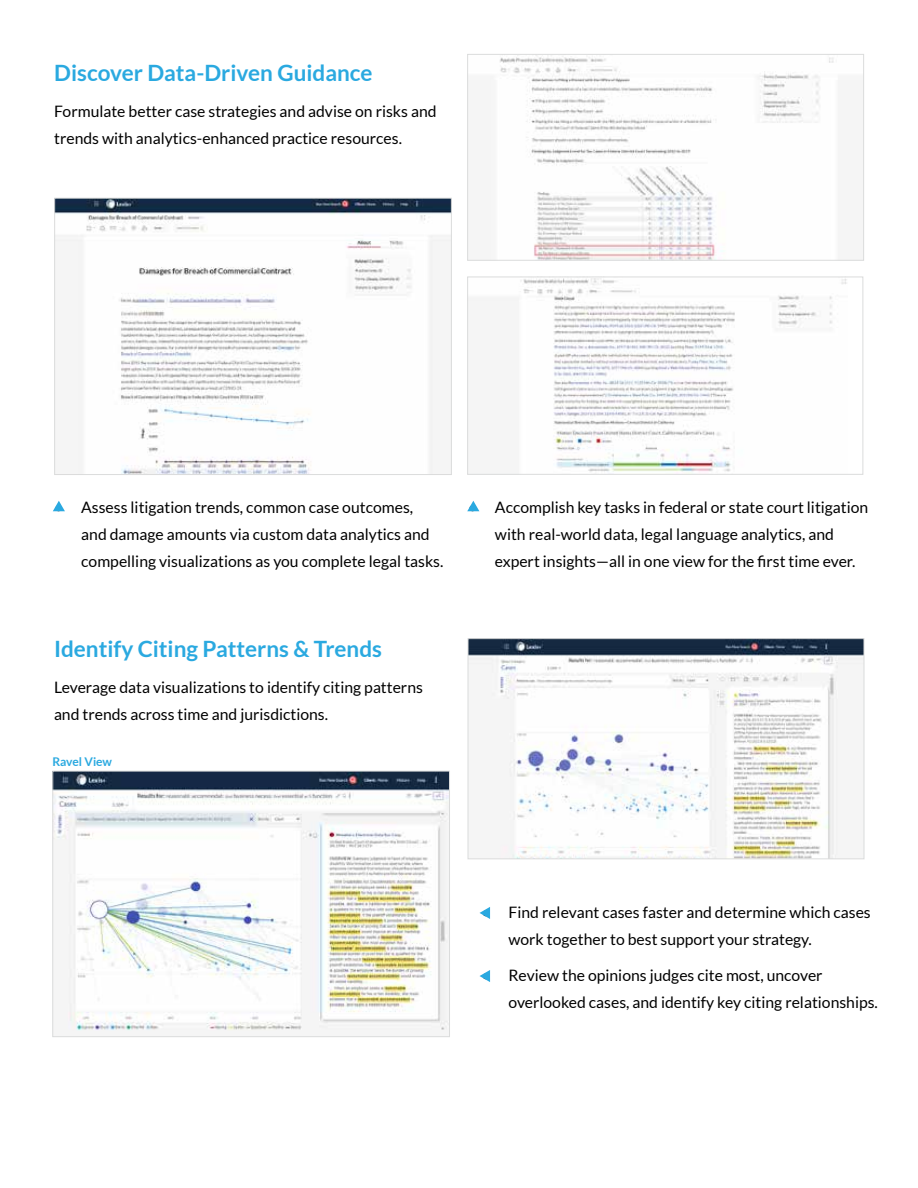
<style>
.page{position:relative;width:918px;height:1188px;background:#fff}
.page>*{position:absolute;margin:0;border:0;box-sizing:border-box;transform-origin:0 0}
.t1{font:700 22.5px "Lato";color:#2aa9e0}
.t2{font:15.75px/27px "Lato";color:#000}
.t3{font:700 12px "Lato";color:#2aa9e0}
</style>
<div class="page">
<img style="left:500px;top:56px;width:334px;height:203px">
<div style="left:467px;top:54px;width:397px;height:207px;border:1px solid #dbdcdc"></div>
<img style="left:469px;top:279px;width:378px;height:193px">
<div style="left:467px;top:277px;width:396px;height:198px;border:1px solid #dbdcdc"></div>
<img style="left:56px;top:200px;width:394px;height:273px">
<div style="left:54px;top:198px;width:398px;height:277px;border:1px solid #dbdcdc"></div>
<svg style="left:53px;top:501px;width:12px;height:10px"></svg>
<svg style="left:467px;top:501px;width:12px;height:10px"></svg>
<img style="left:470px;top:640px;width:392px;height:217px">
<div style="left:468px;top:638px;width:396px;height:221px;border:1px solid #dbdcdc"></div>
<img style="left:54px;top:773px;width:394px;height:258px">
<div style="left:52px;top:771px;width:398px;height:266px;border:1px solid #dbdcdc"></div>
<svg style="left:480px;top:907px;width:10px;height:12px"></svg>
<svg style="left:480px;top:970px;width:10px;height:12px"></svg>
<h1 class="t1" style="left:54px;top:60px;width:320px">Discover Data-Driven Guidance</h1>
<p class="t2" style="left:54px;top:98px;width:384px">Formulate better case strategies and advise on risks and trends with analytics-enhanced practice resources.</p>
<p class="t2" style="left:81px;top:494px;width:364px;text-indent:-27px">• Assess litigation trends, common case outcomes,<br>and damage amounts via custom data analytics and compelling visualizations as you complete legal tasks.</p>
<p class="t2" style="left:495px;top:494px;width:375px;text-indent:-27px">• Accomplish key tasks in federal or state court litigation with real-world data, legal language analytics, and expert insights—all in one view for the first time ever.</p>
<h1 class="t1" style="left:54px;top:636px;width:330px">Identify Citing Patterns &amp; Trends</h1>
<p class="t2" style="left:54px;top:674px;width:370px">Leverage data visualizations to identify citing patterns and trends across time and jurisdictions.</p>
<p class="t3" style="left:52px;top:755px;width:61px">Ravel View</p>
<p class="t2" style="left:508px;top:899px;width:364px;text-indent:-27px">• Find relevant cases faster and determine which cases work together to best support your strategy.</p>
<p class="t2" style="left:508px;top:962px;width:371px;text-indent:-27px">• Review the opinions judges cite most, uncover overlooked cases, and identify key citing relationships.</p>
</div>
